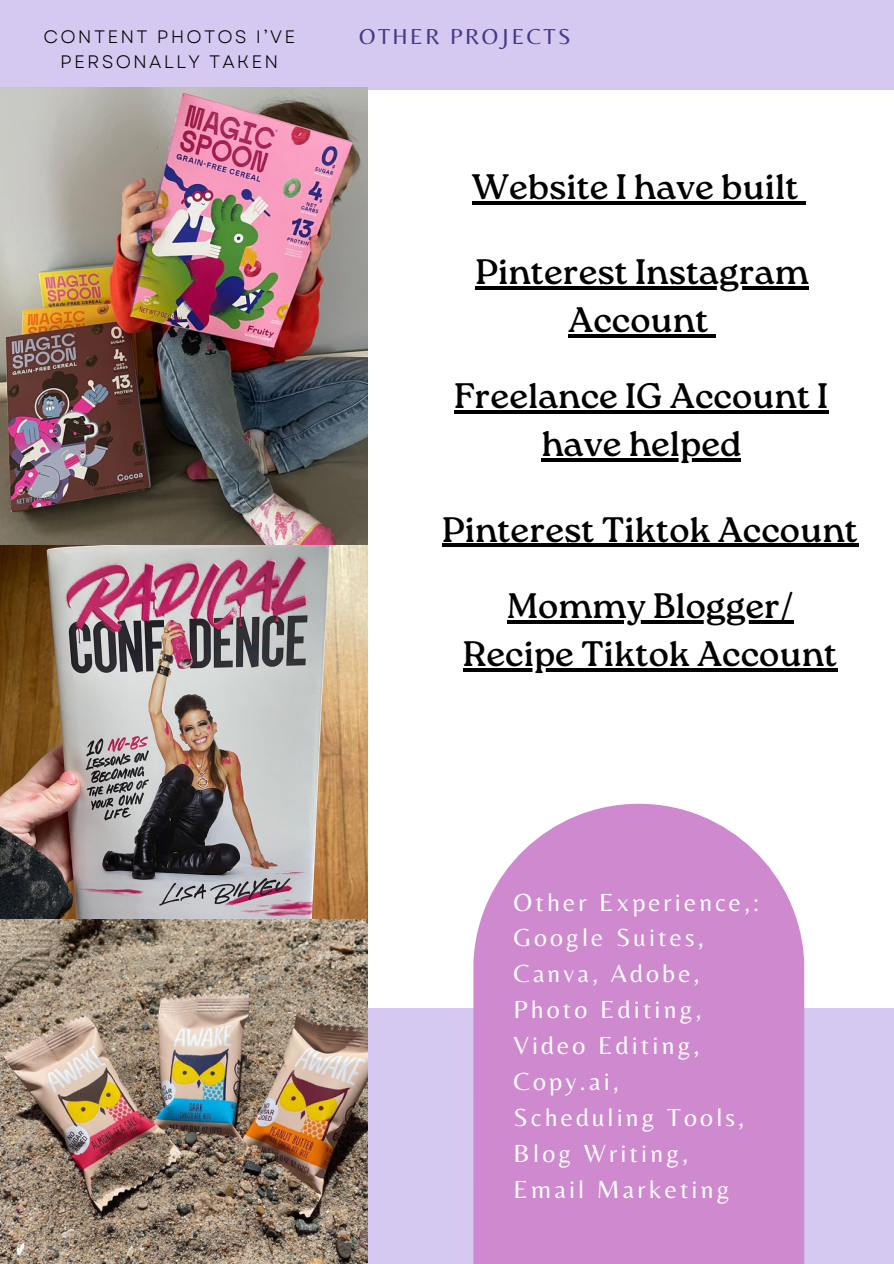
<style>
.page{position:relative;width:894px;height:1264px;background:#fff}
.page>*{position:absolute;margin:0;border:0;box-sizing:border-box;transform-origin:0 0}
.t1{font:35.4px/48.3px "Roca One";color:#000;text-align:center}
.t2{font:25.8px/35.8px "Belleza";letter-spacing:.12em;color:#fff}
.t3{font:22.5px "Belleza";letter-spacing:.11em;color:#423a83}
.t4{font:18px "Garet";letter-spacing:.12em;color:#000}
</style>
<div class="page">
<div style="left:0;top:0;width:893px;height:89px;background:#d5c8f1"></div>
<div style="left:0;top:1007px;width:893px;height:256px;background:#d5c8f1"></div>
<svg style="left:473px;top:803px;width:331px;height:460px;background:#d292d1"></svg>
<img style="left:0;top:87px;width:367px;height:1175px">
<hr style="left:472px;top:201px;width:326px;height:4px;background:#000">
<svg style="left:798px;top:201px;width:7px;height:4px"></svg>
<hr style="left:506px;top:620px;width:287px;height:3px;background:#000">
<hr style="left:462px;top:668px;width:375px;height:3px;background:#000">
<hr style="left:442px;top:544px;width:415px;height:3px;background:#000">
<hr style="left:475px;top:286px;width:333px;height:3px;background:#000">
<hr style="left:568px;top:334px;width:140px;height:4px;background:#000">
<svg style="left:708px;top:334px;width:7px;height:4px"></svg>
<hr style="left:454px;top:410px;width:374px;height:3px;background:#000">
<hr style="left:541px;top:458px;width:199px;height:4px;background:#000">
<p class="t4" style="left:43px;top:24px;width:253px">CONTENT PHOTOS I’VE</p>
<p class="t3" style="left:359px;top:23px;width:213px">OTHER PROJECTS</p>
<p class="t4" style="left:60px;top:48px;width:220px">PERSONALLY TAKEN</p>
<p class="t1" style="left:472px;top:163px;width:328px">Website I have built</p>
<p class="t1" style="left:475px;top:247px;width:335px">Pinterest Instagram<br>Account</p>
<p class="t1" style="left:454px;top:371px;width:375px">Freelance IG Account I have helped</p>
<p class="t1" style="left:442px;top:505px;width:417px">Pinterest Tiktok Account</p>
<p class="t1" style="left:462px;top:581px;width:376px">Mommy Blogger/<br>Recipe Tiktok Account</p>
<p class="t2" style="left:513px;top:883px;width:247px">Other Experience,:<br>Google Suites,<br>Canva, Adobe,<br>Photo Editing,<br>Video Editing,<br>Copy.ai,<br>Scheduling Tools,</p>
<p class="t2" style="left:513px;top:1134px;width:176px">Blog Writing,</p>
<p class="t2" style="left:513px;top:1170px;width:217px">Email Marketing</p>
</div>
